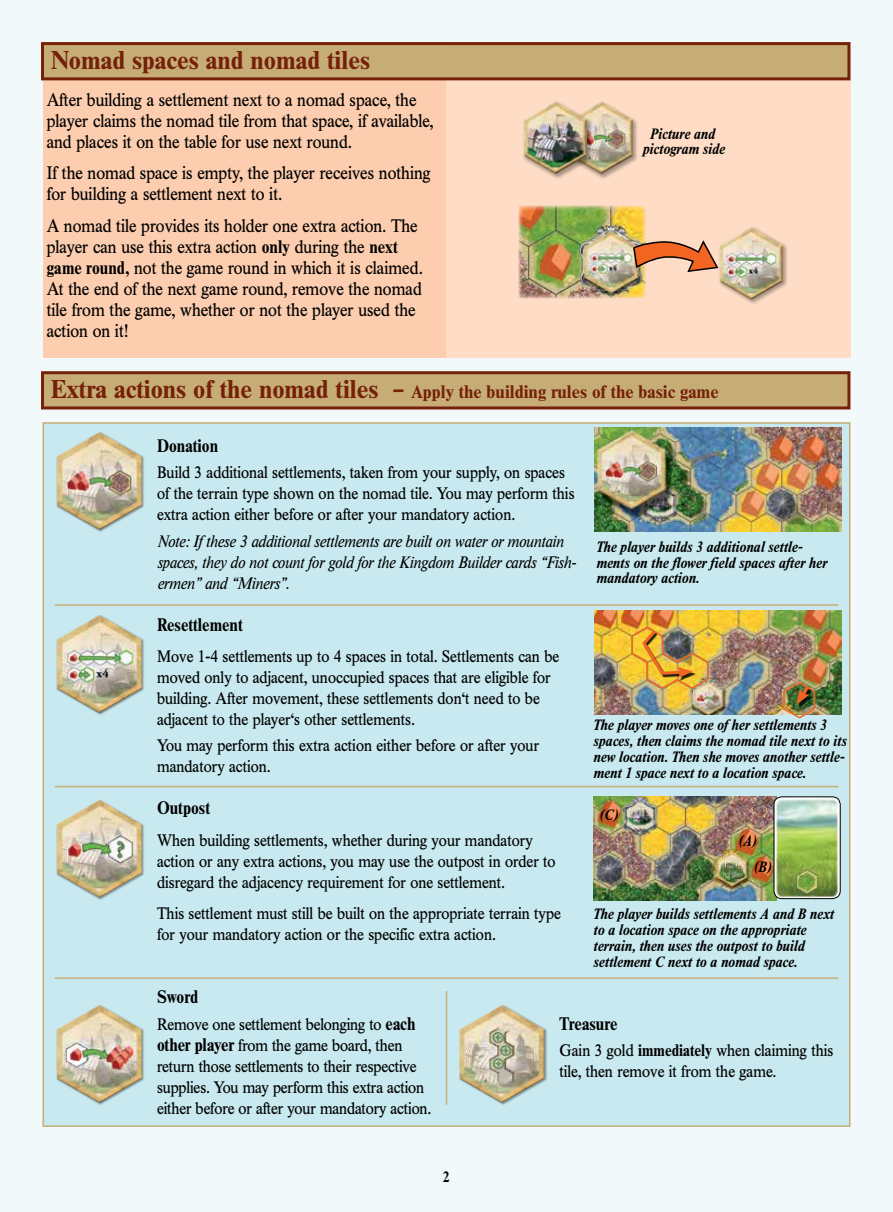
<style>
.page{position:relative;width:893px;height:1212px;background:#f2f9fa}
.page>*{position:absolute;margin:0;border:0;box-sizing:border-box;transform-origin:0 0}
.t1{font:700 25.5px "Times BQ";color:#76200a}
.t2{font:18px/21px "Times BQ";color:#000;scale:.9 1}
.t3{font:700 18px "Times BQ";color:#76200a}
.t4{font:700 18px "Times BQ";color:#000;scale:.9 1}
.t5{font:16.5px/21px "Times BQ";color:#000;scale:.9 1}
.t6{font:italic 16.5px/21px "Times BQ";color:#000;scale:.9 1}
.t7{font:italic 700 15px/15.8px "Times BQ";color:#000;scale:.9 1}
.t8{font:700 15px "Times BQ";color:#000;scale:.9 1}
.s1{font-weight:700}
.s2{font-size:25.5px}
.s3{font-weight:700;font-size:18px}
</style>
<div class="page">
<div style="left:43px;top:43px;width:416px;height:315px;background:#fccdae"></div>
<div style="left:446px;top:43px;width:405px;height:315px;background:#fedcc6"></div>
<div style="left:43px;top:44px;width:806px;height:35px;background:#c5ad75"></div>
<div style="left:41px;top:42px;width:809px;height:38px;border:3px solid #76200a"></div>
<div style="left:43px;top:373px;width:806px;height:35px;background:#c5ad75"></div>
<div style="left:41px;top:371px;width:809px;height:38px;border:3px solid #76200a"></div>
<div style="left:43px;top:422px;width:807px;height:705px;background:#c8e9ef;border:2px solid #c5ad75"></div>
<hr style="left:55px;top:604px;width:783px;height:2px;background:#c7b079">
<hr style="left:55px;top:786px;width:783px;height:1px;background:#c7b079">
<hr style="left:55px;top:977px;width:783px;height:2px;background:#c7b079">
<hr style="left:446px;top:991px;width:1px;height:114px;background:#c7b079">
<div style="left:718px;top:226px;width:71px;height:79px;background:#000;opacity:.34"></div>
<div style="left:718px;top:225px;width:68px;height:58px;background:#fff;opacity:.75"></div>
<div style="left:718px;top:243px;width:68px;height:59px;background:#000;opacity:.75"></div>
<div style="left:568px;top:100px;width:71px;height:80px;background:#000;opacity:.34"></div>
<div style="left:568px;top:100px;width:68px;height:57px;background:#fff;opacity:.75"></div>
<div style="left:568px;top:118px;width:68px;height:58px;background:#000;opacity:.75"></div>
<div style="left:523px;top:100px;width:70px;height:80px;background:#000;opacity:.34"></div>
<div style="left:522px;top:100px;width:68px;height:57px;background:#fff;opacity:.75"></div>
<div style="left:522px;top:118px;width:68px;height:58px;background:#000;opacity:.75"></div>
<img style="left:518px;top:205px;width:128px;height:94px">
<svg style="left:632px;top:239px;width:88px;height:48px"></svg>
<div style="left:56px;top:432px;width:88px;height:74px;background:#fff;opacity:.75"></div>
<div style="left:56px;top:455px;width:88px;height:77px;background:#000;opacity:.75"></div>
<div style="left:459px;top:1005px;width:88px;height:74px;background:#fff;opacity:.75"></div>
<div style="left:459px;top:1028px;width:88px;height:77px;background:#000;opacity:.75"></div>
<div style="left:56px;top:1005px;width:88px;height:74px;background:#fff;opacity:.75"></div>
<div style="left:56px;top:1028px;width:88px;height:77px;background:#000;opacity:.75"></div>
<div style="left:56px;top:799px;width:88px;height:75px;background:#fff;opacity:.75"></div>
<div style="left:56px;top:823px;width:88px;height:77px;background:#000;opacity:.75"></div>
<div style="left:56px;top:615px;width:88px;height:74px;background:#fff;opacity:.75"></div>
<div style="left:56px;top:639px;width:88px;height:76px;background:#000;opacity:.75"></div>
<img style="left:595px;top:427px;width:246px;height:105px">
<img style="left:595px;top:610px;width:246px;height:105px">
<img style="left:593px;top:796px;width:184px;height:105px">
<img style="left:631px;top:625px;width:78px;height:65px">
<img style="left:774px;top:797px;width:65px;height:101px">
<div style="left:774px;top:796px;width:67px;height:103px;border:1px solid #000;border-radius:8px"></div>
<svg style="left:782px;top:681px;width:34px;height:38px"></svg>
<h1 class="t1" style="left:51px;top:45px;width:321px">Nomad spaces and nomad tiles</h1>
<p class="t2" style="left:47px;top:89px;width:431px">After building a settlement next to a nomad space, the player claims the nomad tile from that space, if available, and places it on the table for use next round.</p>
<p class="t2" style="left:47px;top:162px;width:428px">If the nomad space is empty, the player receives nothing for building a settlement next to it.</p>
<p class="t2" style="left:47px;top:215px;width:419px">A nomad tile provides its holder one extra action. The player can use this extra action <span class="s1">only</span> during the <span class="s1">next game round,</span> not the game round in which it is claimed.<br>At the end of the next game round, remove the nomad tile from the game, whether or not the player used the action on it!</p>
<p class="t7" style="left:642px;top:127px;width:93px;line-height:15px;text-align:center">Picture and pictogram side</p>
<p class="t3" style="left:51px;top:381px;width:669px"><span class="s2">Extra actions of the nomad tiles –</span> Apply the building rules of the basic game</p>
<p class="t4" style="left:157px;top:435px;width:69px">Donation</p>
<p class="t5" style="left:157px;top:462px;width:465px">Build 3 additional settlements, taken from your supply, on spaces of the terrain type shown on the nomad tile. You may perform this extra action either before or after your mandatory action.</p>
<p class="t6" style="left:157px;top:531px;width:467px">Note: If these 3 additional settlements are built on water or mountain spaces, they do not count for gold for the Kingdom Builder cards “Fish&shy;ermen” and “Miners”.</p>
<p class="t4" style="left:157px;top:614px;width:97px">Resettlement</p>
<p class="t5" style="left:157px;top:646px;width:448px">Move 1-4 settlements up to 4 spaces in total. Settlements can be moved only to adjacent, unoccupied spaces that are eligible for building. After movement, these settlements don‘t need to be adjacent to the player‘s other settlements.</p>
<p class="t5" style="left:157px;top:735px;width:426px">You may perform this extra action either before or after your mandatory action.</p>
<p class="t4" style="left:157px;top:797px;width:60px">Outpost</p>
<p class="t5" style="left:157px;top:830px;width:444px">When building settlements, whether during your mandatory action or any extra actions, you may use the outpost in order to disregard the adjacency requirement for one settlement.</p>
<p class="t5" style="left:157px;top:903px;width:450px">This settlement must still be built on the appropriate terrain type for your mandatory action or the specific extra action.</p>
<p class="t7" style="left:596px;top:539px;width:258px">The player builds 3 additional settle&shy;ments on the flower field spaces after her mandatory action.</p>
<p class="t7" style="left:593px;top:717px;width:283px">The player moves one of her settlements 3 spaces, then claims the nomad tile next to its new location. Then she moves another settle&shy;ment 1 space next to a location space.</p>
<p class="t7" style="left:599px;top:807px;width:23px">(C)</p>
<p class="t7" style="left:753px;top:828px;width:22px;line-height:26.2px;text-indent:-15px">(A) (B)</p>
<p class="t7" style="left:593px;top:906px;width:269px">The player builds settlements A and B next to a location space on the appropriate terrain, then uses the outpost to build settlement C next to a nomad space.</p>
<p class="t4" style="left:157px;top:986px;width:47px">Sword</p>
<p class="t5" style="left:157px;top:1013px;width:306px">Remove one settlement belonging to <span class="s3">each other player</span> from the game board, then return those settlements to their respective supplies. You may perform this extra action either before or after your mandatory action.</p>
<p class="t8" style="left:443px;top:1168px;width:9px">2</p>
<p class="t4" style="left:559px;top:1013px;width:66px">Treasure</p>
<p class="t5" style="left:559px;top:1040px;width:306px">Gain 3 gold <span class="s1">immediately</span> when claiming this tile, then remove it from the game.</p>
</div>
